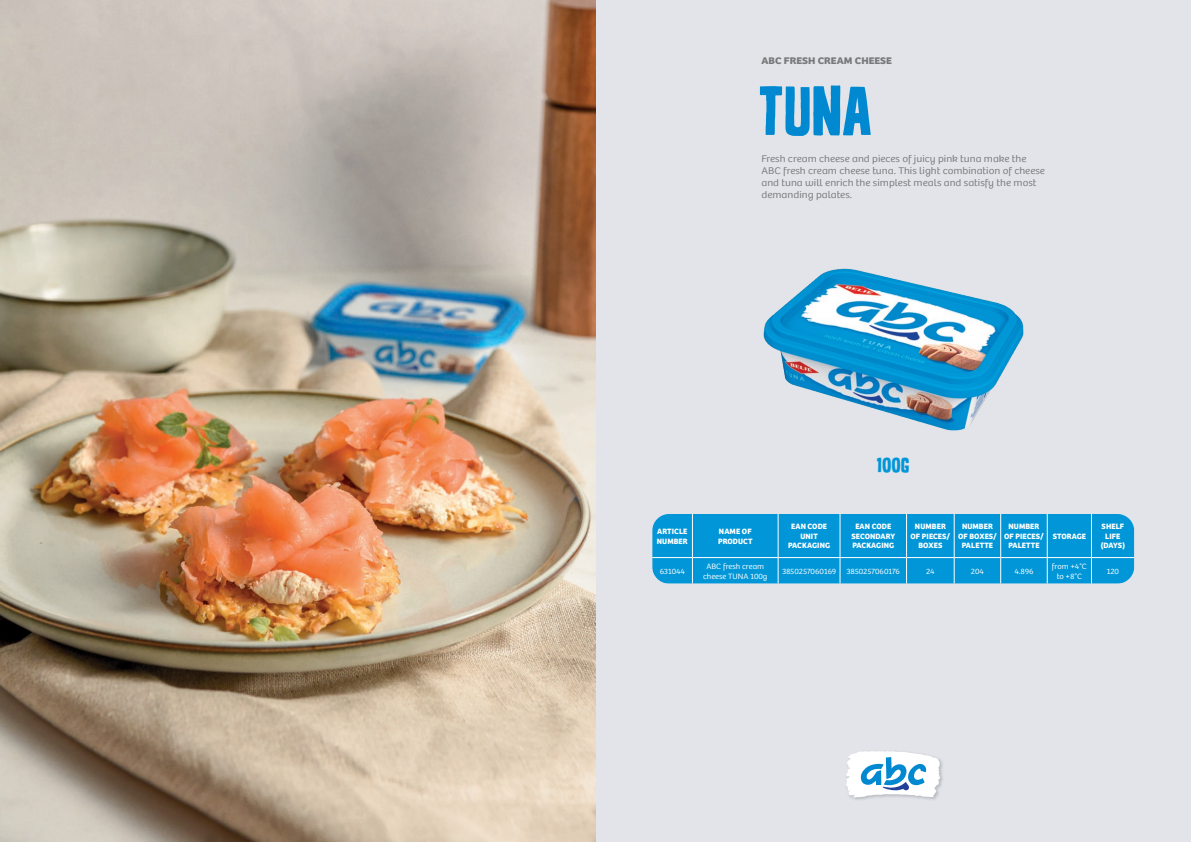
<style>
.page{position:relative;width:1191px;height:842px;background:#fff}
.page>*{position:absolute;margin:0;border:0;box-sizing:border-box;transform-origin:0 0}
.t1{font:75px "Rather Loud";color:#0089d0}
.t2{font:22px "Rather Loud";color:#0096d7;scale:1.1 1}
.t3{font:300 10px/12px "Bree CYR";color:#77797b;scale:1.1 1}
.t4{font:700 10px "Bree CYR";color:#77797b;scale:1.1 1}
.t5{font:700 8px/9.5px "Bree CYR";letter-spacing:.01em;color:#fff;text-align:center}
.t6{font:300 8px/9.6px "Bree CYR";color:#fff;text-align:center;scale:1.05 1}
</style>
<div class="page">
<div style="left:595px;top:0;width:596px;height:842px;background:#e2e4e9"></div>
<img style="left:0;top:0;width:595px;height:842px">
<img style="left:763px;top:268px;width:261px;height:163px">
<img style="left:853px;top:760px;width:90px;height:40px">
<svg style="left:846px;top:751px;width:94px;height:47px;background:#c5dfef"></svg>
<svg style="left:652px;top:514px;width:482px;height:70px;background:#0999d8"></svg>
<hr style="left:692px;top:514px;width:1px;height:43px;background:#fff">
<hr style="left:777px;top:514px;width:1px;height:43px;background:#fff">
<hr style="left:839px;top:514px;width:1px;height:43px;background:#fff">
<hr style="left:906px;top:514px;width:1px;height:43px;background:#fff">
<hr style="left:953px;top:514px;width:1px;height:43px;background:#fff">
<hr style="left:1047px;top:514px;width:1px;height:43px;background:#fff">
<hr style="left:1091px;top:514px;width:1px;height:43px;background:#fff">
<p class="t4" style="left:761px;top:53px;width:120px">ABC FRESH CREAM CHEESE</p>
<h1 class="t1" style="left:758px;top:74px;width:115px">TUNA</h1>
<p class="t3" style="left:761px;top:152px;width:259px">Fresh cream cheese and pieces of juicy pink tuna make the ABC fresh cream cheese tuna. This light combination of cheese and tuna will enrich the simplest meals and satisfy the most demanding palates.</p>
<h2 class="t2" style="left:877px;top:454px;width:30px">100G</h2>
<p class="t5" style="left:657px;top:526px;width:32px;text-align:left">ARTICLE<br>NUMBER</p>
<p class="t5" style="left:718px;top:526px;width:36px;text-align:left">NAME OF<br>PRODUCT</p>
<p class="t5" style="left:788px;top:521px;width:43px">EAN CODE<br>UNIT<br>PACKAGING</p>
<p class="t5" style="left:851px;top:521px;width:45px">EAN CODE<br>SECONDARY<br>PACKAGING</p>
<p class="t5" style="left:910px;top:521px;width:41px">NUMBER<br>OF PIECES/<br>BOXES</p>
<p class="t5" style="left:958px;top:521px;width:40px">NUMBER<br>OF BOXES/<br>PALETTE</p>
<p class="t5" style="left:1004px;top:521px;width:41px">NUMBER<br>OF PIECES/<br>PALETTE</p>
<p class="t5" style="left:1052px;top:531px;width:35px">STORAGE</p>
<p class="t5" style="left:1101px;top:521px;width:26px">SHELF<br>LIFE (DAYS)</p>
<p class="t6" style="left:659px;top:566px;width:25px">631044</p>
<p class="t6" style="left:703px;top:561px;width:63px">ABC fresh cream cheese TUNA 100g</p>
<p class="t6" style="left:782px;top:566px;width:53px">3850257060169</p>
<p class="t6" style="left:846px;top:566px;width:52px">3850257060176</p>
<p class="t6" style="left:926px;top:566px;width:9px">24</p>
<p class="t6" style="left:971px;top:566px;width:14px">204</p>
<p class="t6" style="left:1014px;top:566px;width:20px">4.896</p>
<p class="t6" style="left:1052px;top:561px;width:35px">from +4°C to +8°C</p>
<p class="t6" style="left:1106px;top:566px;width:13px">120</p>
</div>
